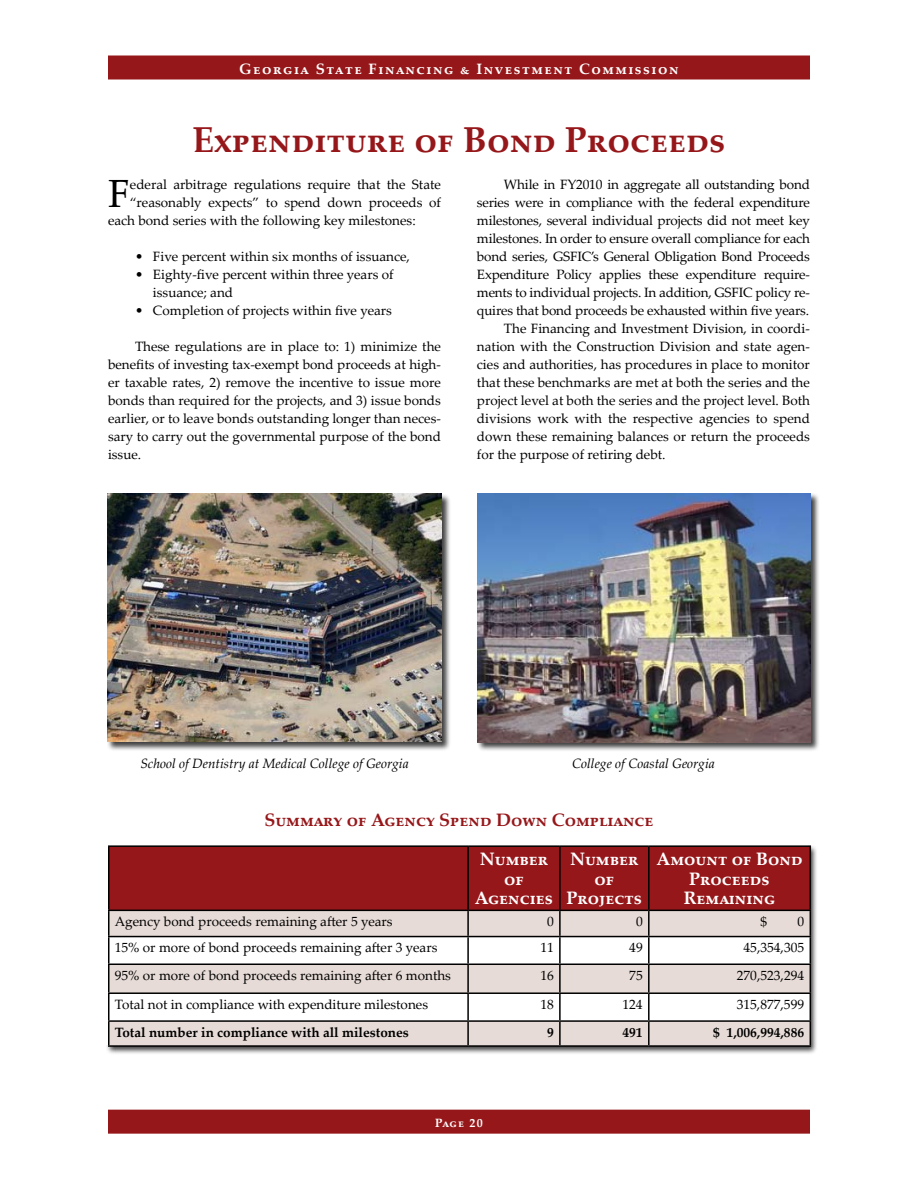
<style>
.page{position:relative;width:918px;height:1188px;background:#fff}
.page>*{position:absolute;margin:0;border:0;box-sizing:border-box;transform-origin:0 0}
.t1{font:39.3px "Palatino Linotype";color:#000}
.t2{font:700 36px "Palatino Linotype";color:#96171a}
.t3{font:700 18px/19.5px "Palatino Linotype";color:#fff;text-align:center}
.t4{font:700 18px "Palatino Linotype";color:#96171a}
.t5{font:700 15px "Palatino Linotype";letter-spacing:.1em;color:#fff}
.t6{font:13.5px/18px "Palatino Linotype";color:#000}
.t7{font:italic 13.5px "Palatino Linotype";color:#000}
.t8{font:700 13.5px "Palatino Linotype";color:#000}
.t9{font:700 12px "Palatino Linotype";color:#fff}
</style>
<div class="page">
<div style="left:108px;top:56px;width:702px;height:24px;background:#96171a"></div>
<div style="left:108px;top:1110px;width:702px;height:24px;background:#96171a"></div>
<div style="left:106px;top:845px;width:712px;height:209px;background:#000;opacity:.75"></div>
<div style="left:110px;top:847px;width:700px;height:63px;background:#96171a"></div>
<div style="left:110px;top:911px;width:700px;height:134px;background:#e6dbd6"></div>
<svg style="left:110px;top:937px;width:700px;height:83px"></svg>
<hr style="left:108px;top:845px;width:360px;height:2px;background:#000">
<hr style="left:108px;top:847px;width:2px;height:63px;background:#000">
<hr style="left:468px;top:845px;width:92px;height:2px;background:#000">
<hr style="left:467px;top:847px;width:2px;height:63px;background:#000">
<hr style="left:560px;top:845px;width:89px;height:2px;background:#000">
<hr style="left:559px;top:847px;width:2px;height:63px;background:#000">
<hr style="left:649px;top:845px;width:162px;height:2px;background:#000">
<hr style="left:648px;top:847px;width:2px;height:63px;background:#000">
<hr style="left:810px;top:847px;width:1px;height:63px;background:#000">
<hr style="left:108px;top:910px;width:360px;height:1px;background:#000">
<hr style="left:108px;top:911px;width:2px;height:25px;background:#000">
<hr style="left:468px;top:910px;width:92px;height:1px;background:#000">
<hr style="left:467px;top:911px;width:2px;height:25px;background:#000">
<hr style="left:560px;top:910px;width:89px;height:1px;background:#000">
<hr style="left:559px;top:911px;width:2px;height:25px;background:#000">
<hr style="left:649px;top:910px;width:162px;height:1px;background:#000">
<hr style="left:648px;top:911px;width:2px;height:25px;background:#000">
<hr style="left:108px;top:936px;width:360px;height:1px;background:#000">
<hr style="left:108px;top:937px;width:2px;height:27px;background:#000">
<hr style="left:468px;top:936px;width:92px;height:1px;background:#000">
<hr style="left:467px;top:937px;width:2px;height:27px;background:#000">
<hr style="left:560px;top:936px;width:89px;height:1px;background:#000">
<hr style="left:559px;top:937px;width:2px;height:27px;background:#000">
<hr style="left:649px;top:936px;width:162px;height:1px;background:#000">
<hr style="left:648px;top:937px;width:2px;height:27px;background:#000">
<hr style="left:108px;top:964px;width:360px;height:1px;background:#000">
<hr style="left:108px;top:965px;width:2px;height:27px;background:#000">
<hr style="left:468px;top:964px;width:92px;height:1px;background:#000">
<hr style="left:467px;top:965px;width:2px;height:27px;background:#000">
<hr style="left:560px;top:964px;width:89px;height:1px;background:#000">
<hr style="left:559px;top:965px;width:2px;height:27px;background:#000">
<hr style="left:649px;top:964px;width:162px;height:1px;background:#000">
<hr style="left:648px;top:965px;width:2px;height:27px;background:#000">
<hr style="left:108px;top:992px;width:360px;height:2px;background:#000">
<hr style="left:108px;top:994px;width:2px;height:26px;background:#000">
<hr style="left:468px;top:992px;width:92px;height:2px;background:#000">
<hr style="left:467px;top:994px;width:2px;height:26px;background:#000">
<hr style="left:560px;top:992px;width:89px;height:2px;background:#000">
<hr style="left:559px;top:994px;width:2px;height:26px;background:#000">
<hr style="left:649px;top:992px;width:162px;height:2px;background:#000">
<hr style="left:648px;top:994px;width:2px;height:26px;background:#000">
<hr style="left:108px;top:1020px;width:360px;height:2px;background:#000">
<hr style="left:108px;top:1022px;width:2px;height:23px;background:#000">
<hr style="left:468px;top:1020px;width:92px;height:2px;background:#000">
<hr style="left:467px;top:1022px;width:2px;height:23px;background:#000">
<hr style="left:560px;top:1020px;width:89px;height:2px;background:#000">
<hr style="left:559px;top:1022px;width:2px;height:23px;background:#000">
<hr style="left:649px;top:1020px;width:162px;height:2px;background:#000">
<hr style="left:648px;top:1022px;width:2px;height:23px;background:#000">
<svg style="left:810px;top:911px;width:1px;height:134px"></svg>
<hr style="left:108px;top:1045px;width:360px;height:2px;background:#000">
<hr style="left:468px;top:1045px;width:92px;height:2px;background:#000">
<hr style="left:560px;top:1045px;width:89px;height:2px;background:#000">
<hr style="left:649px;top:1045px;width:162px;height:2px;background:#000">
<div style="left:476px;top:493px;width:344px;height:259px;background:#000;opacity:.75"></div>
<img style="left:477px;top:493px;width:333px;height:249px">
<div style="left:107px;top:493px;width:345px;height:259px;background:#000;opacity:.75"></div>
<img style="left:108px;top:494px;width:334px;height:248px">
<p class="t5" style="left:239px;top:59px;width:441px">Georgia State Financing &amp; Investment Commission</p>
<h2 class="t2" style="left:192px;top:114px;width:535px">Expenditure of Bond Proceeds</h2>
<h1 class="t1" style="left:108px;top:166px;width:23px">F</h1>
<p class="t6" style="left:130px;top:175px;width:313px">ederal arbitrage regulations require that the State</p>
<p class="t6" style="left:130px;top:193px;width:313px">“reasonably expects” to spend down proceeds of</p>
<p class="t6" style="left:108px;top:211px;width:309px">each bond series with the following key milestones:</p>
<p class="t6" style="left:135px;top:247px;width:276px">• Five percent within six months of issuance,</p>
<p class="t6" style="left:153px;top:265px;width:242px;text-indent:-18px">• Eighty-five percent within three years of issuance; and</p>
<p class="t6" style="left:135px;top:301px;width:259px">• Completion of projects within five years</p>
<p class="t6" style="left:108px;top:337px;width:335px;text-align:justify;text-indent:27px">These regulations are in place to: 1) minimize the benefits of investing tax-exempt bond proceeds at high&shy;er taxable rates, 2) remove the incentive to issue more bonds than required for the projects, and 3) issue bonds earlier, or to leave bonds outstanding longer than neces&shy;sary to carry out the governmental purpose of the bond issue.</p>
<p class="t6" style="left:504px;top:175px;width:307px">While in FY2010 in aggregate all outstanding bond</p>
<p class="t6" style="left:477px;top:193px;width:335px">series were in compliance with the federal expenditure</p>
<p class="t6" style="left:477px;top:211px;width:334px">milestones, several individual projects did not meet key</p>
<p class="t6" style="left:477px;top:229px;width:334px">milestones. In order to ensure overall compliance for each</p>
<p class="t6" style="left:477px;top:247px;width:335px">bond series, GSFIC’s General Obligation Bond Proceeds</p>
<p class="t6" style="left:477px;top:265px;width:334px">Expenditure Policy applies these expenditure require-</p>
<p class="t6" style="left:477px;top:283px;width:334px">ments to individual projects. In addition, GSFIC policy re-</p>
<p class="t6" style="left:477px;top:301px;width:334px">quires that bond proceeds be exhausted within five years.</p>
<p class="t6" style="left:504px;top:319px;width:307px">The Financing and Investment Division, in coordi-</p>
<p class="t6" style="left:477px;top:337px;width:334px">nation with the Construction Division and state agen-</p>
<p class="t6" style="left:477px;top:355px;width:334px">cies and authorities, has procedures in place to monitor</p>
<p class="t6" style="left:477px;top:373px;width:334px">that these benchmarks are met at both the series and the</p>
<p class="t6" style="left:477px;top:391px;width:335px">project level at both the series and the project level. Both</p>
<p class="t6" style="left:477px;top:409px;width:335px">divisions work with the respective agencies to spend</p>
<p class="t6" style="left:477px;top:427px;width:335px">down these remaining balances or return the proceeds</p>
<p class="t6" style="left:477px;top:445px;width:190px">for the purpose of retiring debt.</p>
<p class="t7" style="left:140px;top:754px;width:270px">School of Dentistry at Medical College of Georgia</p>
<p class="t7" style="left:572px;top:754px;width:144px">College of Coastal Georgia</p>
<h3 class="t4" style="left:264px;top:807px;width:391px">Summary of Agency Spend Down Compliance</h3>
<h3 class="t3" style="left:475px;top:849px;width:80px">Number of<br>Agencies</h3>
<h3 class="t3" style="left:567px;top:849px;width:77px">Number of<br>Projects</h3>
<h3 class="t3" style="left:656px;top:849px;width:148px">Amount of Bond<br>Proceeds<br>Remaining</h3>
<p class="t6" style="left:115px;top:912px;width:279px">Agency bond proceeds remaining after 5 years</p>
<p class="t6" style="left:547px;top:912px;width:8px">0</p>
<p class="t6" style="left:636px;top:912px;width:8px">0</p>
<p class="t6" style="left:760px;top:912px;width:8px">$</p>
<p class="t6" style="left:798px;top:912px;width:8px">0</p>
<p class="t6" style="left:115px;top:938px;width:324px">15% or more of bond proceeds remaining after 3 years</p>
<p class="t6" style="left:540px;top:938px;width:15px">11</p>
<p class="t6" style="left:629px;top:938px;width:15px">49</p>
<p class="t6" style="left:744px;top:938px;width:62px">45,354,305</p>
<p class="t6" style="left:115px;top:966px;width:338px">95% or more of bond proceeds remaining after 6 months</p>
<p class="t6" style="left:540px;top:966px;width:15px">16</p>
<p class="t6" style="left:629px;top:966px;width:15px">75</p>
<p class="t6" style="left:737px;top:966px;width:69px">270,523,294</p>
<p class="t6" style="left:115px;top:995px;width:315px">Total not in compliance with expenditure milestones</p>
<p class="t6" style="left:540px;top:995px;width:15px">18</p>
<p class="t6" style="left:622px;top:995px;width:22px">124</p>
<p class="t6" style="left:737px;top:995px;width:69px">315,877,599</p>
<p class="t8" style="left:115px;top:1023px;width:296px">Total number in compliance with all milestones</p>
<p class="t8" style="left:547px;top:1023px;width:8px">9</p>
<p class="t8" style="left:622px;top:1023px;width:22px">491</p>
<p class="t8" style="left:713px;top:1023px;width:93px">$ 1,006,994,886</p>
<p class="t9" style="left:435px;top:1115px;width:49px">Page 20</p>
</div>
